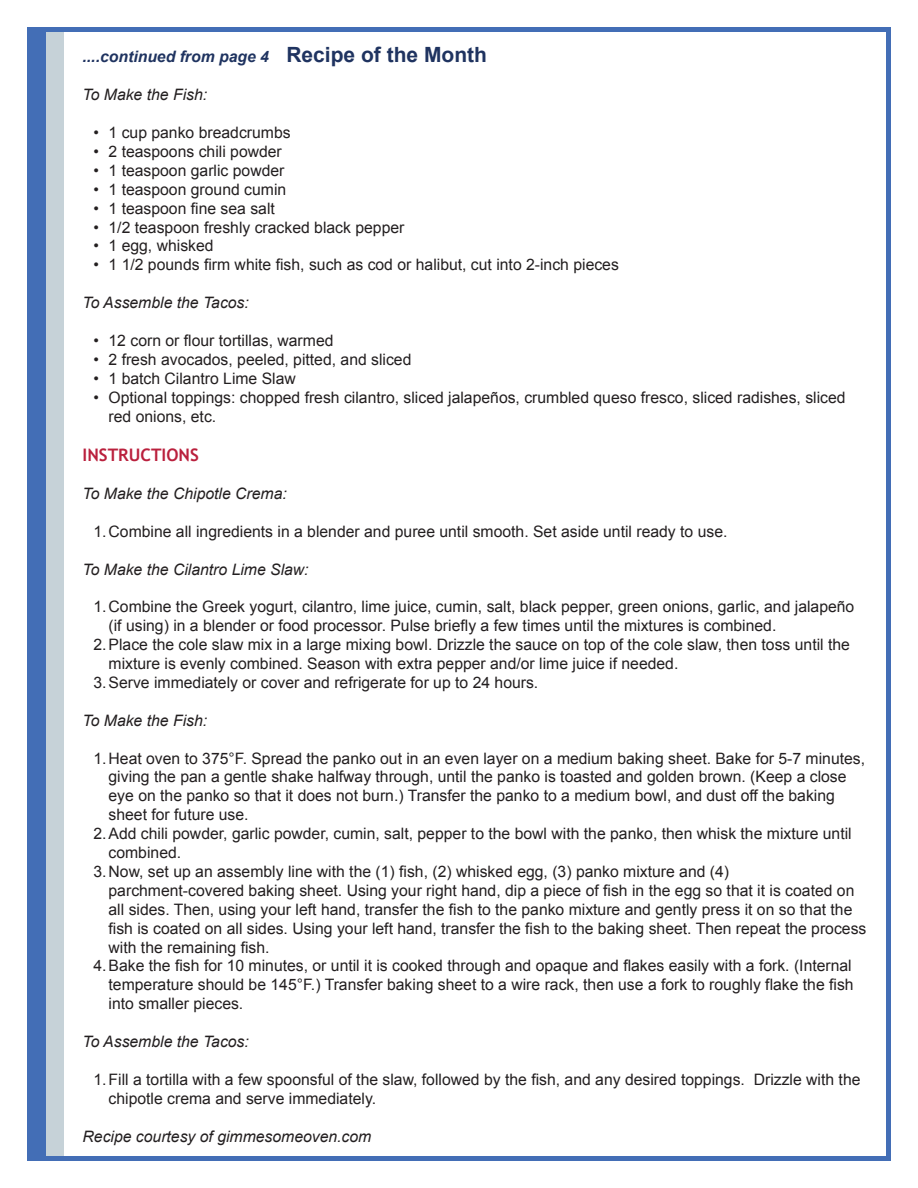
<style>
.page{position:relative;width:918px;height:1188px;background:#fff}
.page>*{position:absolute;margin:0;border:0;box-sizing:border-box;transform-origin:0 0}
.t1{font:700 17.25px "Trebuchet MS";color:#ba203d}
.t2{font:15.75px/18.9px "Arial";color:#231f20}
.t3{font:italic 15.75px "Arial";color:#231f20}
.t4{font:italic 700 15.75px "Arial";color:#1f3360}
.s1{font-style:normal;font-size:21px}
</style>
<div class="page">
<div style="left:46px;top:27px;width:18px;height:1134px;background:#c6d2d8"></div>
<div style="left:27px;top:27px;width:19px;height:1134px;background:#436eb6"></div>
<hr style="left:887px;top:27px;width:4px;height:1134px;background:#436eb6">
<hr style="left:27px;top:1157px;width:864px;height:4px;background:#436eb6">
<hr style="left:27px;top:27px;width:864px;height:4px;background:#436eb6">
<p class="t4" style="left:83px;top:47px;width:406px">....continued from page 4 <span class="s1">Recipe of the Month</span></p>
<p class="t3" style="left:83px;top:85px;width:126px">To Make the Fish:</p>
<p class="t2" style="left:94px;top:123px;width:199px">• 1 cup panko breadcrumbs</p>
<p class="t2" style="left:94px;top:142px;width:190px">• 2 teaspoons chili powder</p>
<p class="t2" style="left:94px;top:161px;width:193px">• 1 teaspoon garlic powder</p>
<p class="t2" style="left:94px;top:180px;width:194px">• 1 teaspoon ground cumin</p>
<p class="t2" style="left:94px;top:199px;width:183px">• 1 teaspoon fine sea salt</p>
<p class="t2" style="left:94px;top:218px;width:312px">• 1/2 teaspoon freshly cracked black pepper</p>
<p class="t2" style="left:94px;top:237px;width:122px">• 1 egg, whisked</p>
<p class="t2" style="left:94px;top:256px;width:527px">• 1 1/2 pounds firm white fish, such as cod or halibut, cut into 2-inch pieces</p>
<p class="t3" style="left:83px;top:292px;width:168px">To Assemble the Tacos:</p>
<p class="t2" style="left:94px;top:331px;width:241px">• 12 corn or flour tortillas, warmed</p>
<p class="t2" style="left:94px;top:350px;width:319px">• 2 fresh avocados, peeled, pitted, and sliced</p>
<p class="t2" style="left:94px;top:369px;width:204px">• 1 batch Cilantro Lime Slaw</p>
<p class="t2" style="left:109px;top:388px;width:739px;text-indent:-15px">• Optional toppings: chopped fresh cilantro, sliced jalapeños, crumbled queso fresco, sliced radishes, sliced red onions, etc.</p>
<p class="t1" style="left:83px;top:444px;width:118px">INSTRUCTIONS</p>
<p class="t3" style="left:83px;top:483px;width:206px">To Make the Chipotle Crema:</p>
<p class="t2" style="left:94px;top:522px;width:635px">1. Combine all ingredients in a blender and puree until smooth. Set aside until ready to use.</p>
<p class="t3" style="left:83px;top:559px;width:228px">To Make the Cilantro Lime Slaw:</p>
<p class="t2" style="left:109px;top:598px;width:747px;text-indent:-15px">1. Combine the Greek yogurt, cilantro, lime juice, cumin, salt, black pepper, green onions, garlic, and jalapeño (if using) in a blender or food processor. Pulse briefly a few times until the mixtures is combined.</p>
<p class="t2" style="left:109px;top:635px;width:743px;text-indent:-15px">2. Place the cole slaw mix in a large mixing bowl. Drizzle the sauce on top of the cole slaw, then toss until the mixture is evenly combined. Season with extra pepper and/or lime juice if needed.</p>
<p class="t2" style="left:94px;top:673px;width:446px">3. Serve immediately or cover and refrigerate for up to 24 hours.</p>
<p class="t3" style="left:83px;top:710px;width:126px">To Make the Fish:</p>
<p class="t2" style="left:109px;top:749px;width:758px;text-indent:-15px">1. Heat oven to 375°F. Spread the panko out in an even layer on a medium baking sheet. Bake for 5-7 minutes, giving the pan a gentle shake halfway through, until the panko is toasted and golden brown. (Keep a close eye on the panko so that it does not burn.) Transfer the panko to a medium bowl, and dust off the baking sheet for future use.</p>
<p class="t2" style="left:109px;top:824px;width:745px;text-indent:-15px">2. Add chili powder, garlic powder, cumin, salt, pepper to the bowl with the panko, then whisk the mixture until combined.</p>
<p class="t2" style="left:109px;top:862px;width:759px;text-indent:-15px">3. Now, set up an assembly line with the (1) fish, (2) whisked egg, (3) panko mixture and (4) parchment-covered baking sheet. Using your right hand, dip a piece of fish in the egg so that it is coated on all sides. Then, using your left hand, transfer the fish to the panko mixture and gently press it on so that the fish is coated on all sides. Using your left hand, transfer the fish to the baking sheet. Then repeat the process with the remaining fish.</p>
<p class="t2" style="left:109px;top:957px;width:747px;text-indent:-15px">4. Bake the fish for 10 minutes, or until it is cooked through and opaque and flakes easily with a fork. (Internal temperature should be 145°F.) Transfer baking sheet to a wire rack, then use a fork to roughly flake the fish into smaller pieces.</p>
<p class="t3" style="left:83px;top:1031px;width:168px">To Assemble the Tacos:</p>
<p class="t2" style="left:109px;top:1070px;width:753px;text-indent:-15px">1. Fill a tortilla with a few spoonsful of the slaw, followed by the fish, and any desired toppings. Drizzle with the chipotle crema and serve immediately.</p>
<p class="t3" style="left:83px;top:1126px;width:290px">Recipe courtesy of gimmesomeoven.com</p>
</div>
